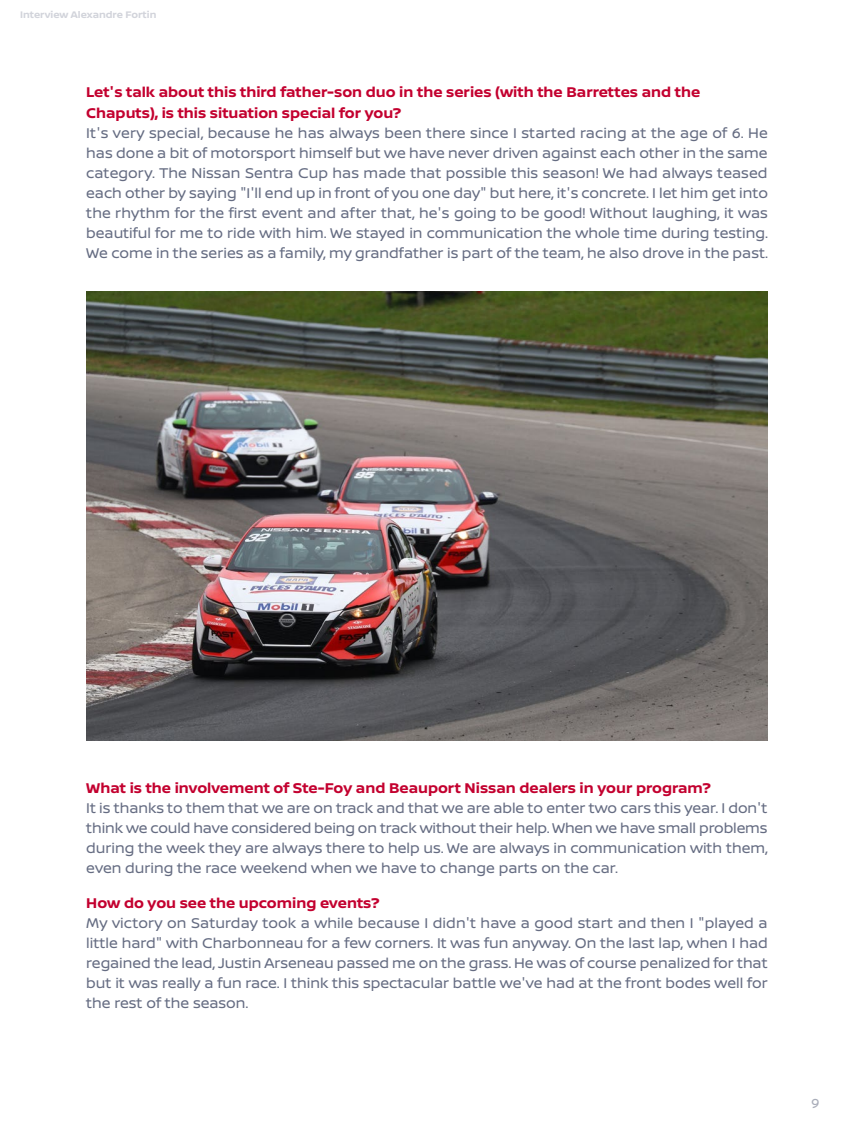
<style>
.page{position:relative;width:854px;height:1139px;background:#fff}
.page>*{position:absolute;margin:0;border:0;box-sizing:border-box;transform-origin:0 0}
.Texte{font:15px/20px "Nissan Brand";color:#656c82;text-align:justify}
.Questions{font:700 15px/20px "Nissan Brand";color:#c3002f}
.t1{font:13.88px "Nissan Brand";color:#a9adb9}
.Ancre_de_texte__suit{font:700 10.12px "Nissan Brand";color:#d2d4db}
</style>
<div class="page">
<img style="left:86px;top:291px;width:681px;height:449px">
<p class="Ancre_de_texte__suit" style="left:20px;top:7px;width:138px">Interview Alexandre Fortin</p>
<p class="Questions" style="left:86px;top:82px;width:615px">Let's talk about this third father-son duo in the series (with the Barrettes and the<br>Chaputs), is this situation special for you?</p>
<p class="Texte" style="left:86px;top:122px;width:683px">It's very special, because he has always been there since I started racing at the age of 6. He has done a bit of motorsport himself but we have never driven against each other in the same category. The Nissan Sentra Cup has made that possible this season! We had always teased each other by saying "I'll end up in front of you one day" but here, it's concrete. I let him get into the rhythm for the first event and after that, he's going to be good! Without laughing, it was beautiful for me to ride with him. We stayed in communication the whole time during testing.<br>We come in the series as a family, my grandfather is part of the team, he also drove in the past.</p>
<p class="Questions" style="left:86px;top:777px;width:626px">What is the involvement of Ste-Foy and Beauport Nissan dealers in your program?</p>
<p class="Texte" style="left:86px;top:797px;width:683px">It is thanks to them that we are on track and that we are able to enter two cars this year. I don't think we could have considered being on track without their help. When we have small problems during the week they are always there to help us. We are always in communication with them, even during the race weekend when we have to change parts on the car.</p>
<p class="Questions" style="left:86px;top:892px;width:294px">How do you see the upcoming events?</p>
<p class="Texte" style="left:86px;top:912px;width:682px">My victory on Saturday took a while because I didn't have a good start and then I "played a little hard" with Charbonneau for a few corners. It was fun anyway. On the last lap, when I had regained the lead, Justin Arseneau passed me on the grass. He was of course penalized for that but it was really a fun race. I think this spectacular battle we've had at the front bodes well for the rest of the season.</p>
<p class="t1" style="left:810px;top:1092px;width:10px">9</p>
</div>
